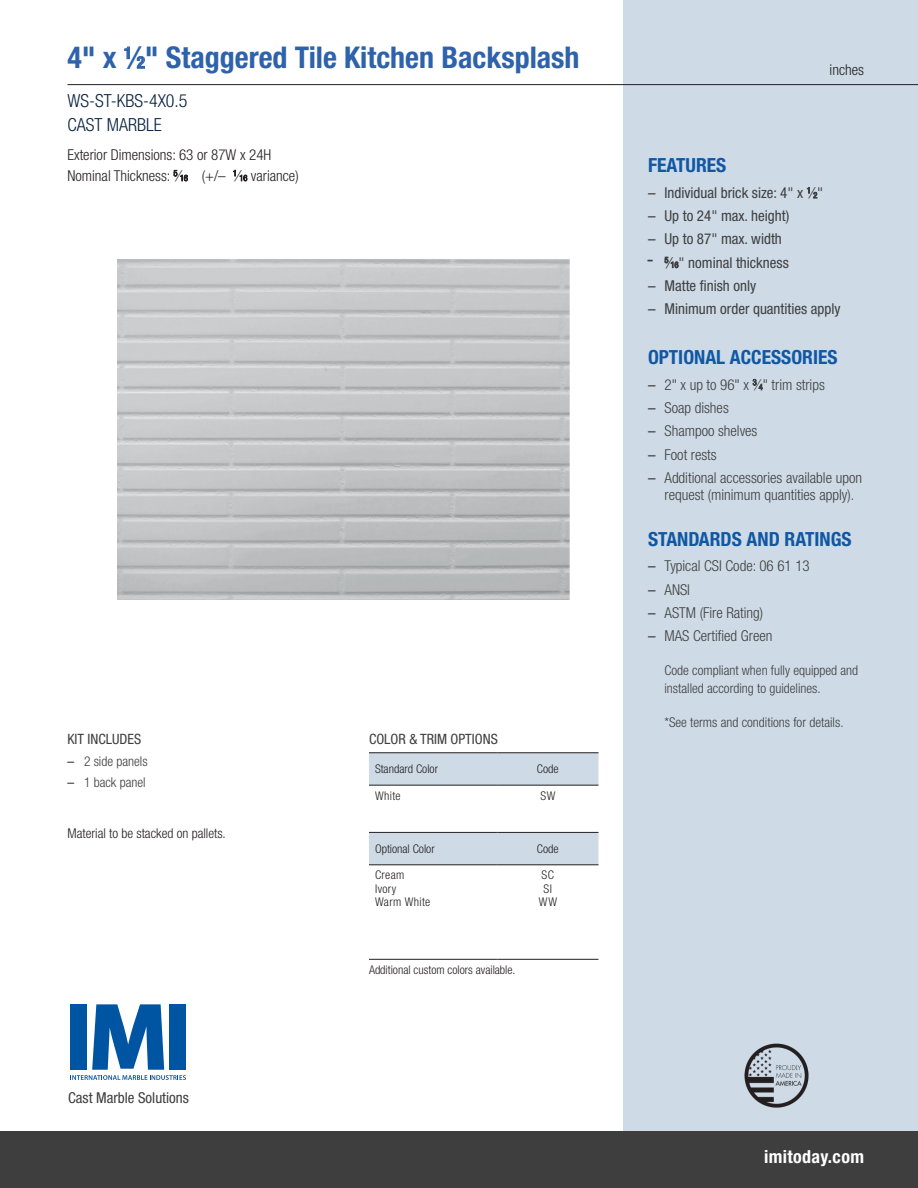
<style>
.page{position:relative;width:918px;height:1188px;background:#fff}
.page>*{position:absolute;margin:0;border:0;box-sizing:border-box;transform-origin:0 0}
.Tub_Name{font:700 condensed 30px "Helvetica Neue LT Std";color:#2e62ab}
.FEATURES{font:700 condensed 19.5px "Helvetica Neue LT Std";color:#1057a4}
.Dk_Blue_subheads{font:300 condensed 18px "Helvetica Neue LT Std";color:#08213f}
.t1{font:700 condensed 18px "Helvetica Neue LT Std";letter-spacing:.02em;color:#fff}
.t2{font:300 condensed 15px/17.2px "Helvetica Neue LT Std";color:#3e3e3f;text-align:center}
.t3{font:condensed 15px "Helvetica Neue LT Std";color:#3e3e3f}
.Black_Model_Specs{font:300 condensed 15px "Helvetica Neue LT Std";color:#231f20}
.Colors___Trim{font:condensed 14.25px "Helvetica Neue LT Std";color:#3e3e3f}
.t4{font:300 condensed 13.5px/17.2px "Helvetica Neue LT Std";color:#3e3e3f}
.colors_trim_body{font:300 condensed 13.5px "Helvetica Neue LT Std";color:#231f20}
.t5{font:300 condensed 12px/13.5px "Helvetica Neue LT Std";color:#231f20;text-align:center}
.t6{font:300 condensed 12px/13.5px "Helvetica Neue LT Std";letter-spacing:.03em;color:#231f20}
.s1{font-size:16.5px}
.s2{font-size:8.25px}
.s3{font-weight:400;font-stretch:normal}
.s4{font-stretch:normal}
</style>
<div class="page">
<div style="left:623px;top:0;width:295px;height:1134px;background:#cedbe6"></div>
<svg style="left:369px;top:753px;width:229px;height:111px"></svg>
<hr style="left:369px;top:752px;width:128px;height:1px;background:#231f20">
<hr style="left:497px;top:752px;width:101px;height:1px;background:#231f20">
<hr style="left:369px;top:785px;width:128px;height:1px;background:#231f20">
<hr style="left:497px;top:785px;width:101px;height:1px;background:#231f20">
<hr style="left:369px;top:832px;width:128px;height:1px;background:#231f20">
<hr style="left:497px;top:832px;width:101px;height:1px;background:#231f20">
<hr style="left:369px;top:864px;width:128px;height:1px;background:#231f20">
<hr style="left:497px;top:864px;width:101px;height:1px;background:#231f20">
<hr style="left:369px;top:959px;width:128px;height:1px;background:#231f20">
<hr style="left:497px;top:959px;width:101px;height:1px;background:#231f20">
<hr style="left:68px;top:84px;width:850px;height:1px;background:#231f20">
<div style="left:0;top:1131px;width:918px;height:57px;background:#3e3e3f"></div>
<img style="left:744px;top:1043px;width:65px;height:65px">
<svg style="left:70px;top:1004px;width:116px;height:76px"></svg>
<svg style="left:124px;top:47px;width:6px;height:12px"></svg>
<svg style="left:137px;top:56px;width:8px;height:13px"></svg>
<svg style="left:174px;top:170px;width:14px;height:11px"></svg>
<svg style="left:233px;top:170px;width:14px;height:11px"></svg>
<svg style="left:807px;top:187px;width:10px;height:11px"></svg>
<svg style="left:665px;top:257px;width:13px;height:11px"></svg>
<svg style="left:753px;top:379px;width:10px;height:11px"></svg>
<p class="Tub_Name" style="left:68px;top:39px;width:514px">4" x <sup>1</sup>⁄<span class="s1">2</span>" Staggered Tile Kitchen Backsplash</p>
<p class="Dk_Blue_subheads" style="left:68px;top:90px;width:122px">WS-ST-KBS-4X0.5</p>
<p class="Dk_Blue_subheads" style="left:68px;top:115px;width:96px">CAST MARBLE</p>
<p class="Black_Model_Specs" style="left:68px;top:146px;width:205px">Exterior Dimensions: 63 or 87W x 24H</p>
<p class="Black_Model_Specs" style="left:68px;top:167px;width:233px">Nominal Thickness: <sup>5</sup>⁄<span class="s2">16</span> (+/– <sup>1</sup>⁄<span class="s2">16</span> variance)</p>
<p class="Colors___Trim" style="left:68px;top:730px;width:75px">KIT INCLUDES</p>
<p class="t4" style="left:68px;top:753px;width:82px"><span class="s3">–</span> 2 side panels</p>
<p class="t4" style="left:68px;top:774px;width:80px"><span class="s3">–</span> 1 back panel</p>
<p class="colors_trim_body" style="left:68px;top:826px;width:160px">Material to be stacked on pallets.</p>
<p class="t3" style="left:68px;top:1089px;width:122px">Cast Marble Solutions</p>
<p class="Colors___Trim" style="left:369px;top:731px;width:130px">COLOR &amp; TRIM OPTIONS</p>
<p class="t5" style="left:375px;top:762px;width:65px">Standard Color</p>
<p class="t5" style="left:537px;top:762px;width:23px">Code</p>
<p class="t5" style="left:375px;top:789px;width:27px">White</p>
<p class="t5" style="left:540px;top:789px;width:16px">SW</p>
<p class="t5" style="left:375px;top:842px;width:61px">Optional Color</p>
<p class="t5" style="left:537px;top:842px;width:23px">Code</p>
<p class="t6" style="left:375px;top:868px;width:57px">Cream<br>Ivory<br>Warm White</p>
<p class="t5" style="left:539px;top:868px;width:20px">SC<br>SI<br>WW</p>
<p class="t5" style="left:369px;top:963px;width:148px">Additional custom colors available.</p>
<p class="Black_Model_Specs" style="left:830px;top:61px;width:36px">inches</p>
<p class="FEATURES" style="left:648px;top:153px;width:80px">FEATURES</p>
<p class="t3" style="left:648px;top:184px;width:177px"><span class="s4">–</span> Individual brick size: 4" x <sup>1</sup>⁄<span class="s2">2</span>"</p>
<p class="t3" style="left:648px;top:207px;width:143px"><span class="s4">–</span> Up to 24" max. height)</p>
<p class="t3" style="left:648px;top:230px;width:135px"><span class="s4">–</span> Up to 87" max. width</p>
<p class="t3" style="left:648px;top:254px;width:142px"><sup>–</sup> <sup>5</sup>⁄<span class="s2">16</span>" nominal thickness</p>
<p class="t3" style="left:648px;top:277px;width:110px"><span class="s4">–</span> Matte finish only</p>
<p class="t3" style="left:648px;top:300px;width:194px"><span class="s4">–</span> Minimum order quantities apply</p>
<p class="FEATURES" style="left:648px;top:345px;width:191px">OPTIONAL ACCESSORIES</p>
<p class="t2" style="left:648px;top:376px;width:178px"><span class="s3">–</span> 2" x up to 96" x <sup>3</sup>⁄<span class="s2">4</span>" trim strips</p>
<p class="t2" style="left:648px;top:399px;width:82px"><span class="s3">–</span> Soap dishes</p>
<p class="t2" style="left:648px;top:422px;width:111px"><span class="s3">–</span> Shampoo shelves</p>
<p class="t2" style="left:648px;top:445px;width:70px"><span class="s3">–</span> Foot rests</p>
<p class="t2" style="left:648px;top:469px;width:216px"><span class="s3">–</span> Additional accessories available upon request (minimum quantities apply).</p>
<p class="FEATURES" style="left:648px;top:527px;width:205px">STANDARDS AND RATINGS</p>
<p class="t2" style="left:648px;top:557px;width:163px"><span class="s3">–</span> Typical CSI Code: 06 61 13</p>
<p class="t2" style="left:648px;top:581px;width:44px"><span class="s3">–</span> ANSI</p>
<p class="t2" style="left:648px;top:604px;width:117px"><span class="s3">–</span> ASTM (Fire Rating)</p>
<p class="t2" style="left:648px;top:627px;width:126px"><span class="s3">–</span> MAS Certified Green</p>
<p class="t4" style="left:664px;top:662px;width:195px">Code compliant when fully equipped and installed according to guidelines.</p>
<p class="t4" style="left:664px;top:714px;width:181px">*See terms and conditions for details.</p>
<p class="t1" style="left:764px;top:1146px;width:101px">imitoday.com</p>
</div>
